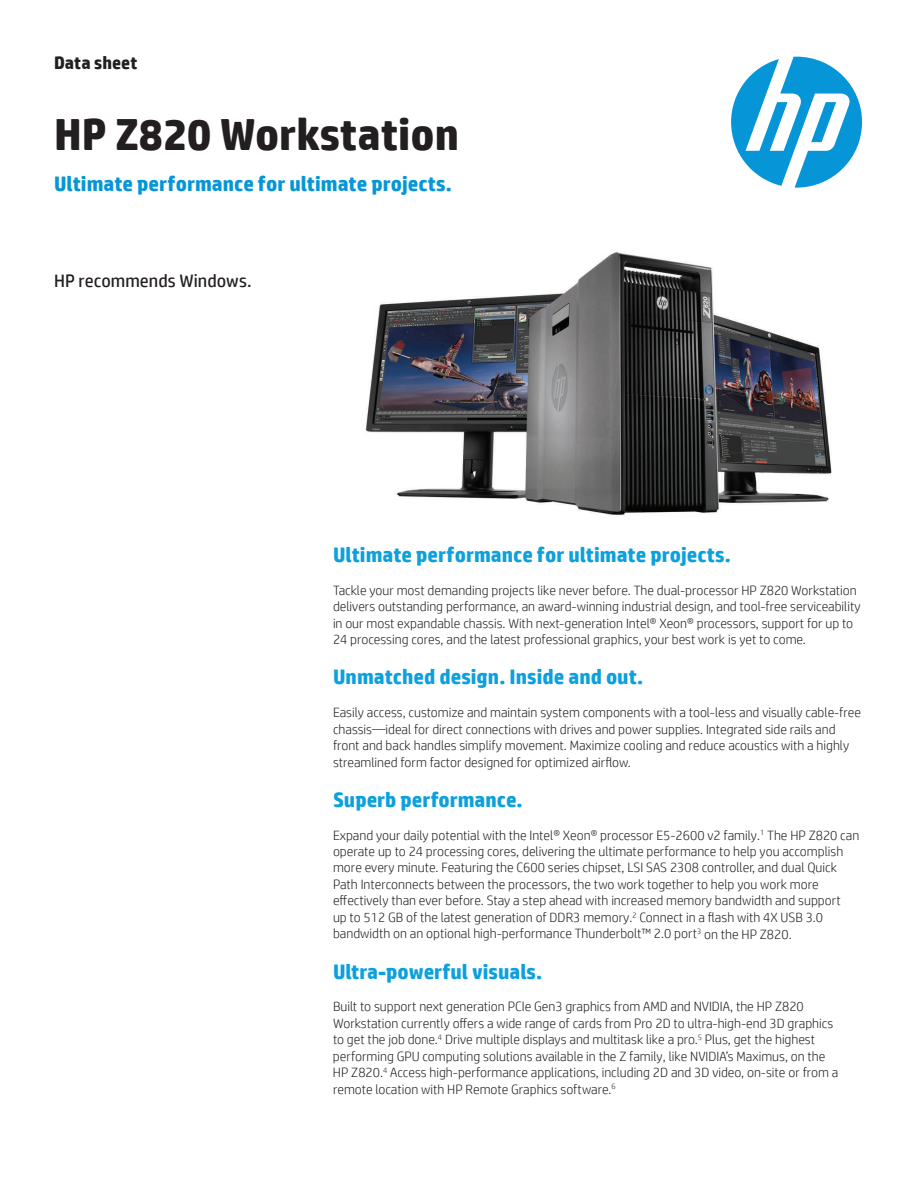
<style>
.page{position:relative;width:918px;height:1188px;background:#fff}
.page>*{position:absolute;margin:0;border:0;box-sizing:border-box;transform-origin:0 0}
.t1{font:700 45px "HP Simplified";color:#231f20}
.t2{font:700 21px "HP Simplified";color:#0ca0dd}
.t3{font:700 21px "HP Simplified";color:#0696d7}
.t4{font:18px "HP Simplified";letter-spacing:.005em;color:#231f20}
.t5{font:700 18px "HP Simplified";color:#231f20}
.t6{font:300 13.5px/16.5px "HP Simplified";color:#231f20}
</style>
<div class="page">
<svg style="left:731px;top:57px;width:131px;height:131px"></svg>
<img style="left:365px;top:252px;width:467px;height:264px">
<h3 class="t5" style="left:54px;top:52px;width:85px">Data sheet</h3>
<h1 class="t1" style="left:54px;top:108px;width:407px">HP Z820 Workstation</h1>
<h2 class="t3" style="left:54px;top:171px;width:399px">Ultimate performance for ultimate projects.</h2>
<h3 class="t4" style="left:54px;top:270px;width:199px">HP recommends Windows.</h3>
<h2 class="t2" style="left:333px;top:542px;width:399px">Ultimate performance for ultimate projects.</h2>
<p class="t6" style="left:333px;top:582px;width:529px">Tackle your most demanding projects like never before. The dual-processor HP Z820 Workstation delivers outstanding performance, an award-winning industrial design, and tool-free serviceability in our most expandable chassis. With next-generation Intel® Xeon® processors, support for up to 24 processing cores, and the latest professional graphics, your best work is yet to come.</p>
<h2 class="t2" style="left:333px;top:665px;width:312px">Unmatched design. Inside and out.</h2>
<p class="t6" style="left:333px;top:704px;width:530px">Easily access, customize and maintain system components with a tool-less and visually cable-free chassis—ideal for direct connections with drives and power supplies. Integrated side rails and front and back handles simplify movement. Maximize cooling and reduce acoustics with a highly streamlined form factor designed for optimized airflow.</p>
<h2 class="t2" style="left:333px;top:787px;width:191px">Superb performance.</h2>
<p class="t6" style="left:333px;top:826px;width:528px">Expand your daily potential with the Intel® Xeon® processor E5-2600 v2 family.<sup>1</sup> The HP Z820 can operate up to 24 processing cores, delivering the ultimate performance to help you accomplish more every minute. Featuring the C600 series chipset, LSI SAS 2308 controller, and dual Quick Path Interconnects between the processors, the two work together to help you work more effectively than ever before. Stay a step ahead with increased memory bandwidth and support<br>up to 512 GB of the latest generation of DDR3 memory.<sup>2</sup> Connect in a flash with 4X USB 3.0 bandwidth on an optional high-performance Thunderbolt™ 2.0 port<sup>3</sup> on the HP Z820.</p>
<h2 class="t2" style="left:333px;top:959px;width:211px">Ultra-powerful visuals.</h2>
<p class="t6" style="left:333px;top:998px;width:507px">Built to support next generation PCIe Gen3 graphics from AMD and NVIDIA, the HP Z820<br>Workstation currently offers a wide range of cards from Pro 2D to ultra-high-end 3D graphics to get the job done.<sup>4</sup> Drive multiple displays and multitask like a pro.<sup>5</sup> Plus, get the highest performing GPU computing solutions available in the Z family, like NVIDIA’s Maximus, on the HP Z820.<sup>4</sup> Access high-performance applications, including 2D and 3D video, on-site or from a remote location with HP Remote Graphics software.<sup>6</sup></p>
</div>
